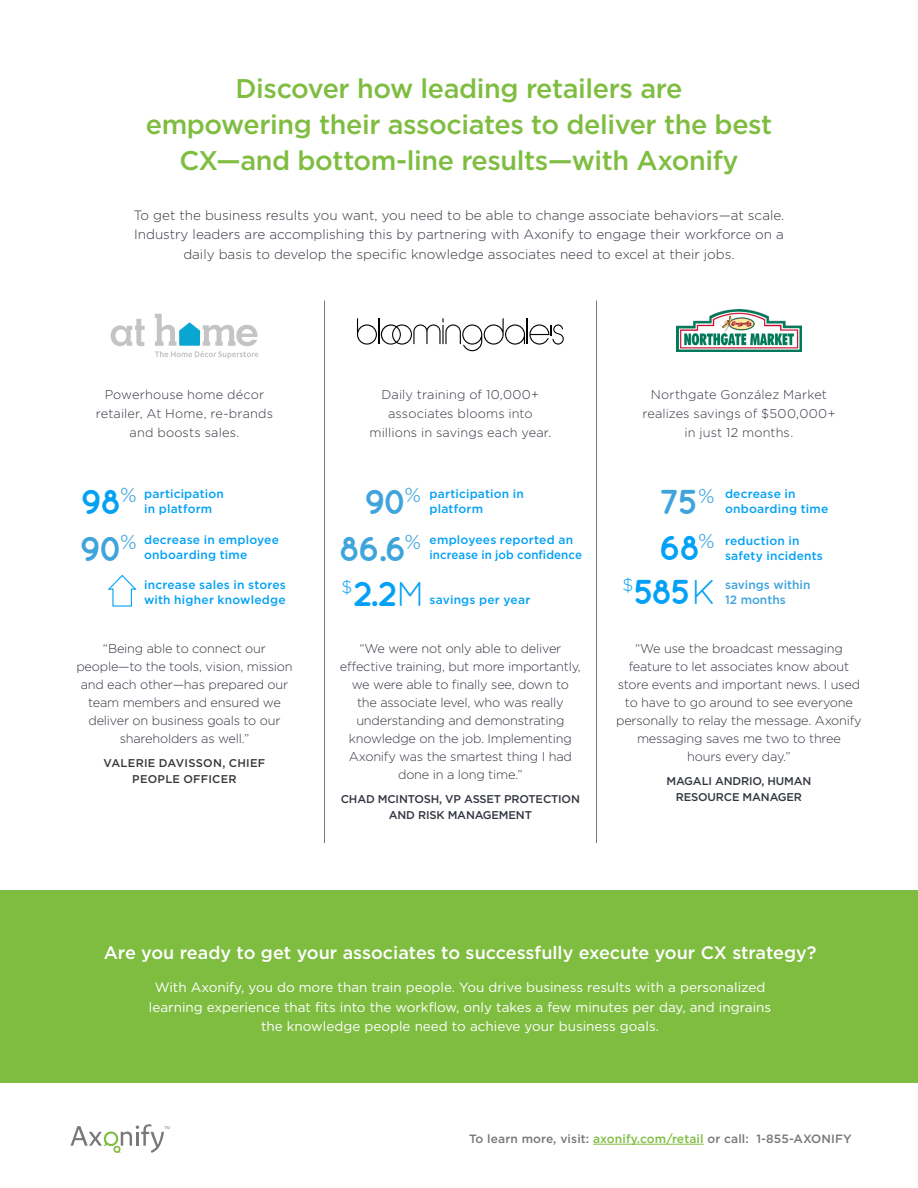
<style>
.page{position:relative;width:918px;height:1188px;background:#fff}
.page>*{position:absolute;margin:0;border:0;box-sizing:border-box;transform-origin:0 0}
.Body{font:700 34.5px "Quicksand";letter-spacing:-.07em;color:#03a1f5}
.t1{font:700 34.5px "Quicksand";letter-spacing:-.075em;color:#3fa4dc}
.t2{font:500 27px/36px "Gotham";letter-spacing:-.015em;color:#7fbd41;text-align:center}
.t3{font:500 18px "Gotham";color:#fff}
.t4{font:300 13.5px/19.5px "Gotham";color:#323640;text-align:center}
.t5{font:13.5px/19.5px "Gotham";color:#fff;text-align:center}
.Body-2{font:300 12.75px/18px "Gotham";letter-spacing:-.015em;color:#323640;text-align:center}
.Body-3{font:300 12.75px/18.8px "Gotham";letter-spacing:.01em;color:#323640;text-align:center}
.Body-4{font:300 12.75px/18.8px "Gotham";letter-spacing:.015em;color:#323640;text-align:center}
.Body-5{font:500 12px/15px "Gotham";letter-spacing:.015em;color:#03a1f5}
.t6{font:500 12px "Gotham";letter-spacing:.01em;color:#787779}
.t7{font:500 12px/15px "Gotham";color:#3fa4dc}
.t8{font:500 11.25px/16.5px "Gotham";letter-spacing:-.015em;color:#323640;text-align:center}
.Body-6{font:500 11.25px/16.5px "Gotham";letter-spacing:.025em;color:#373737;text-align:center}
.s1{font-weight:400}
.s2{color:#7fbd41}
</style>
<div class="page">
<svg style="left:71px;top:1124px;width:99px;height:29px"></svg>
<hr style="left:593px;top:1144px;width:111px;height:1px;background:#7fbd41">
<div style="left:0;top:890px;width:918px;height:192px;background:#7fbd41"></div>
<hr style="left:324px;top:301px;width:1px;height:542px;background:#787779">
<hr style="left:596px;top:301px;width:1px;height:542px;background:#787779">
<svg style="left:107px;top:574px;width:30px;height:33px"></svg>
<svg style="left:111px;top:319px;width:34px;height:27px"></svg>
<svg style="left:155px;top:314px;width:103px;height:45px"></svg>
<svg style="left:357px;top:318px;width:207px;height:33px"></svg>
<img style="left:677px;top:310px;width:124px;height:41px">
<p class="t2" style="left:146px;top:70px;width:628px">Discover how leading retailers are<br>empowering their associates to deliver the best<br>CX—and bottom-line results—with Axonify</p>
<p class="t4" style="left:134px;top:205px;width:652px">To get the business results you want, you need to be able to change associate behaviors—at scale.<br>Industry leaders are accomplishing this by partnering with Axonify to engage their workforce on a daily basis to develop the specific knowledge associates need to excel at their jobs.</p>
<p class="Body-4" style="left:96px;top:385px;width:179px">Powerhouse home décor retailer, At Home, re-brands and boosts sales.</p>
<p class="Body-3" style="left:369px;top:385px;width:183px">Daily training of 10,000+ associates blooms into millions in savings each year.</p>
<p class="Body-3" style="left:642px;top:385px;width:195px">Northgate González Market realizes savings of $500,000+ in just 12 months.</p>
<p class="Body" style="left:81px;top:481px;width:58px">98<sup>%</sup></p>
<p class="t1" style="left:79px;top:528px;width:59px">90<sup>%</sup></p>
<p class="Body-5" style="left:144px;top:486px;width:81px">participation in platform</p>
<p class="Body-5" style="left:144px;top:532px;width:136px">decrease in employee onboarding time</p>
<p class="Body-5" style="left:144px;top:577px;width:143px">increase sales in stores with higher knowledge</p>
<p class="Body-2" style="left:76px;top:640px;width:218px">“Being able to connect our people—to the tools, vision, mission and each other—has prepared our team members and ensured we deliver on business goals to our shareholders as well.”</p>
<p class="Body-6" style="left:104px;top:754px;width:163px">VALERIE DAVISSON, CHIEF<br>PEOPLE OFFICER</p>
<p class="t1" style="left:364px;top:481px;width:59px">90<sup>%</sup></p>
<p class="t1" style="left:659px;top:482px;width:57px">75<sup>%</sup></p>
<p class="t1" style="left:339px;top:528px;width:84px">86.6<sup>%</sup></p>
<p class="Body" style="left:659px;top:527px;width:57px">68<sup>%</sup></p>
<p class="Body" style="left:342px;top:573px;width:86px"><sup>$</sup>2.2<span class="s1">M</span></p>
<p class="Body" style="left:623px;top:571px;width:95px"><sup>$</sup>585<span class="s1">K</span></p>
<p class="Body-5" style="left:430px;top:486px;width:96px">participation in platform</p>
<p class="Body-5" style="left:725px;top:486px;width:105px">decrease in onboarding time</p>
<p class="Body-5" style="left:430px;top:532px;width:154px">employees reported an increase in job confidence</p>
<p class="Body-5" style="left:725px;top:533px;width:99px">reduction in safety incidents</p>
<p class="Body-5" style="left:430px;top:592px;width:102px">savings per year</p>
<p class="t7" style="left:725px;top:577px;width:87px">savings within<br>12 months</p>
<p class="Body-2" style="left:340px;top:640px;width:242px">“We were not only able to deliver effective training, but more importantly, we were able to finally see, down to<br>the associate level, who was really understanding and demonstrating knowledge on the job. Implementing Axonify was the smartest thing I had done in a long time.”</p>
<p class="t8" style="left:341px;top:790px;width:241px">CHAD MCINTOSH, VP ASSET PROTECTION<br>AND RISK MANAGEMENT</p>
<p class="Body-2" style="left:616px;top:640px;width:247px">“We use the broadcast messaging feature to let associates know about store events and important news. I used to have to go around to see everyone personally to relay the message. Axonify messaging saves me two to three<br>hours every day.”</p>
<p class="t8" style="left:666px;top:772px;width:146px">MAGALI ANDRIO, HUMAN<br>RESOURCE MANAGER</p>
<p class="t3" style="left:104px;top:941px;width:714px">Are you ready to get your associates to successfully execute your CX strategy?</p>
<p class="t5" style="left:149px;top:978px;width:624px">With Axonify, you do more than train people. You drive business results with a personalized learning experience that fits into the workflow, only takes a few minutes per day, and ingrains the knowledge people need to achieve your business goals.</p>
<p class="t6" style="left:469px;top:1131px;width:384px">To learn more, visit: <span class="s2">axonify.com/retail</span> or call: 1-855-AXONIFY</p>
</div>
